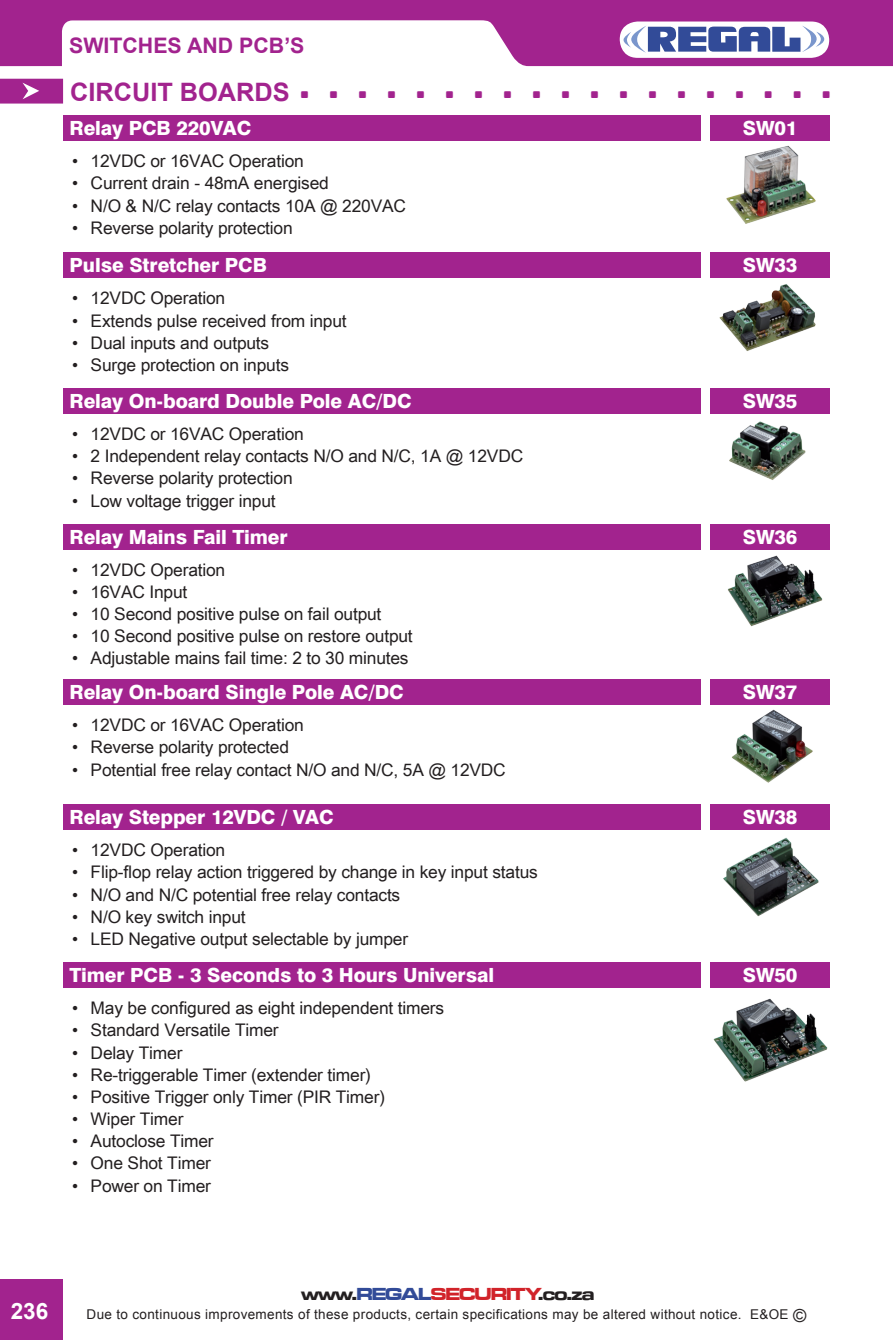
<style>
.page{position:relative;width:893px;height:1340px;background:#fff}
.page>*{position:absolute;margin:0;border:0;box-sizing:border-box;transform-origin:0 0}
.t1{font:500 43.2px "Bank Gothic BT";color:#a2238e}
.t2{font:700 25.43px "Arial";color:#a2238e}
.t3{font:700 22.5px "Arial";color:#fff}
.t4{font:700 21.38px "Arial";color:#a2238e}
.t5{font:800 19.57px "Swiss 721 BT";letter-spacing:-.005em;color:#fff}
.t6{font:18px "Microgramma D Bold Exte";letter-spacing:-.05em;color:#231f20}
.Body_Copy{font:17.32px "Arial Unicode MS";letter-spacing:-.01em;color:#231f20}
.t7{font:13.5px "Arial";letter-spacing:.025em;color:#231f20}
.s1{color:#324b98}
.s2{color:#d1232a}
.s3{font-size:18px}
</style>
<div class="page">
<div style="left:0;top:1279px;width:63px;height:60px;background:#a2238e"></div>
<svg style="left:0;top:0;width:893px;height:66px;fill:#a2238e"></svg>
<div style="left:620px;top:22px;width:209px;height:36px;background:#fff;border-radius:18px"></div>
<svg style="left:623px;top:26px;width:201px;height:27px"></svg>
<div style="left:64px;top:115px;width:637px;height:26px;background:#a2238e"></div>
<div style="left:64px;top:252px;width:637px;height:26px;background:#a2238e"></div>
<div style="left:64px;top:388px;width:637px;height:26px;background:#a2238e"></div>
<div style="left:710px;top:115px;width:120px;height:26px;background:#a2238e"></div>
<div style="left:710px;top:252px;width:120px;height:26px;background:#a2238e"></div>
<div style="left:710px;top:388px;width:120px;height:26px;background:#a2238e"></div>
<img style="left:726px;top:145px;width:90px;height:79px">
<img style="left:719px;top:284px;width:97px;height:67px">
<div style="left:64px;top:524px;width:637px;height:25px;background:#a2238e"></div>
<div style="left:64px;top:679px;width:637px;height:26px;background:#a2238e"></div>
<div style="left:64px;top:804px;width:637px;height:26px;background:#a2238e"></div>
<div style="left:64px;top:962px;width:637px;height:26px;background:#a2238e"></div>
<div style="left:710px;top:524px;width:120px;height:25px;background:#a2238e"></div>
<div style="left:710px;top:679px;width:120px;height:26px;background:#a2238e"></div>
<div style="left:710px;top:804px;width:120px;height:26px;background:#a2238e"></div>
<div style="left:710px;top:962px;width:120px;height:26px;background:#a2238e"></div>
<img style="left:727px;top:555px;width:96px;height:72px">
<img style="left:729px;top:421px;width:77px;height:59px">
<img style="left:732px;top:709px;width:81px;height:74px">
<img style="left:723px;top:837px;width:96px;height:80px">
<img style="left:713px;top:998px;width:115px;height:84px">
<svg style="left:0;top:79px;width:63px;height:25px;background:#a93396"></svg>
<p class="t4" style="left:69px;top:31px;width:237px">SWITCHES AND PCB’S</p>
<p class="t2" style="left:70px;top:75px;width:221px">CIRCUIT BOARDS</p>
<p class="t1" style="left:95px;top:63px;width:740px">..........................</p>
<p class="t5" style="left:69px;top:116px;width:183px">Relay PCB 220VAC</p>
<p class="Body_Copy" style="left:72px;top:148px;width:233px">• 12VDC or 16VAC Operation</p>
<p class="Body_Copy" style="left:72px;top:171px;width:258px">• Current drain - 48mA energised</p>
<p class="Body_Copy" style="left:72px;top:193px;width:335px">• N/O &amp; N/C relay contacts 10A @ 220VAC</p>
<p class="Body_Copy" style="left:72px;top:215px;width:222px">• Reverse polarity protection</p>
<p class="t5" style="left:69px;top:253px;width:199px">Pulse Stretcher PCB</p>
<p class="Body_Copy" style="left:72px;top:286px;width:155px">• 12VDC Operation</p>
<p class="Body_Copy" style="left:72px;top:308px;width:276px">• Extends pulse received from input</p>
<p class="Body_Copy" style="left:72px;top:330px;width:199px">• Dual inputs and outputs</p>
<p class="Body_Copy" style="left:72px;top:352px;width:218px">• Surge protection on inputs</p>
<p class="t5" style="left:69px;top:389px;width:344px">Relay On-board Double Pole AC/DC</p>
<p class="Body_Copy" style="left:72px;top:421px;width:233px">• 12VDC or 16VAC Operation</p>
<p class="Body_Copy" style="left:72px;top:443px;width:453px">• 2 Independent relay contacts N/O and N/C, 1A @ 12VDC</p>
<p class="Body_Copy" style="left:72px;top:466px;width:222px">• Reverse polarity protection</p>
<p class="Body_Copy" style="left:72px;top:488px;width:205px">• Low voltage trigger input</p>
<p class="t5" style="left:69px;top:525px;width:220px">Relay Mains Fail Timer</p>
<p class="Body_Copy" style="left:72px;top:557px;width:155px">• 12VDC Operation</p>
<p class="Body_Copy" style="left:72px;top:579px;width:117px">• 16VAC Input</p>
<p class="Body_Copy" style="left:72px;top:601px;width:311px">• 10 Second positive pulse on fail output</p>
<p class="Body_Copy" style="left:72px;top:623px;width:342px">• 10 Second positive pulse on restore output</p>
<p class="Body_Copy" style="left:72px;top:646px;width:338px">• Adjustable mains fail time: 2 to 30 minutes</p>
<p class="t5" style="left:69px;top:680px;width:336px">Relay On-board Single Pole AC/DC</p>
<p class="Body_Copy" style="left:72px;top:712px;width:233px">• 12VDC or 16VAC Operation</p>
<p class="Body_Copy" style="left:72px;top:734px;width:218px">• Reverse polarity protected</p>
<p class="Body_Copy" style="left:72px;top:757px;width:435px">• Potential free relay contact N/O and N/C, 5A @ 12VDC</p>
<p class="t5" style="left:69px;top:805px;width:266px">Relay Stepper 12VDC / VAC</p>
<p class="Body_Copy" style="left:72px;top:837px;width:155px">• 12VDC Operation</p>
<p class="Body_Copy" style="left:72px;top:859px;width:467px">• Flip-flop relay action triggered by change in key input status</p>
<p class="Body_Copy" style="left:72px;top:882px;width:330px">• N/O and N/C potential free relay contacts</p>
<p class="Body_Copy" style="left:72px;top:904px;width:175px">• N/O key switch input</p>
<p class="Body_Copy" style="left:72px;top:926px;width:338px">• LED Negative output selectable by jumper</p>
<p class="t5" style="left:69px;top:963px;width:426px">Timer PCB - 3 Seconds to 3 Hours Universal</p>
<p class="Body_Copy" style="left:72px;top:995px;width:374px">• May be configured as eight independent timers</p>
<p class="Body_Copy" style="left:72px;top:1017px;width:208px">• Standard Versatile Timer</p>
<p class="Body_Copy" style="left:72px;top:1039px;width:112px">• Delay Timer</p>
<p class="Body_Copy" style="left:72px;top:1062px;width:300px">• Re-triggerable Timer (extender timer)</p>
<p class="Body_Copy" style="left:72px;top:1084px;width:314px">• Positive Trigger only Timer (PIR Timer)</p>
<p class="Body_Copy" style="left:72px;top:1106px;width:113px">• Wiper Timer</p>
<p class="Body_Copy" style="left:72px;top:1128px;width:143px">• Autoclose Timer</p>
<p class="Body_Copy" style="left:72px;top:1150px;width:140px">• One Shot Timer</p>
<p class="Body_Copy" style="left:72px;top:1172px;width:140px">• Power on Timer</p>
<p class="t5" style="left:743px;top:116px;width:56px">SW01</p>
<p class="t5" style="left:743px;top:253px;width:56px">SW33</p>
<p class="t5" style="left:743px;top:389px;width:56px">SW35</p>
<p class="t5" style="left:743px;top:525px;width:56px">SW36</p>
<p class="t5" style="left:743px;top:680px;width:56px">SW37</p>
<p class="t5" style="left:743px;top:805px;width:56px">SW38</p>
<p class="t5" style="left:743px;top:963px;width:56px">SW50</p>
<p class="t3" style="left:11px;top:1295px;width:39px">236</p>
<p class="t6" style="left:301px;top:1281px;width:295px">www.<span class="s1">REGAL</span><span class="s2">SECURITY</span>.co.za</p>
<p class="t7" style="left:87px;top:1305px;width:721px">Due to continuous improvements of these products, certain specifications may be altered without notice. E&amp;OE <span class="s3">©</span></p>
</div>
